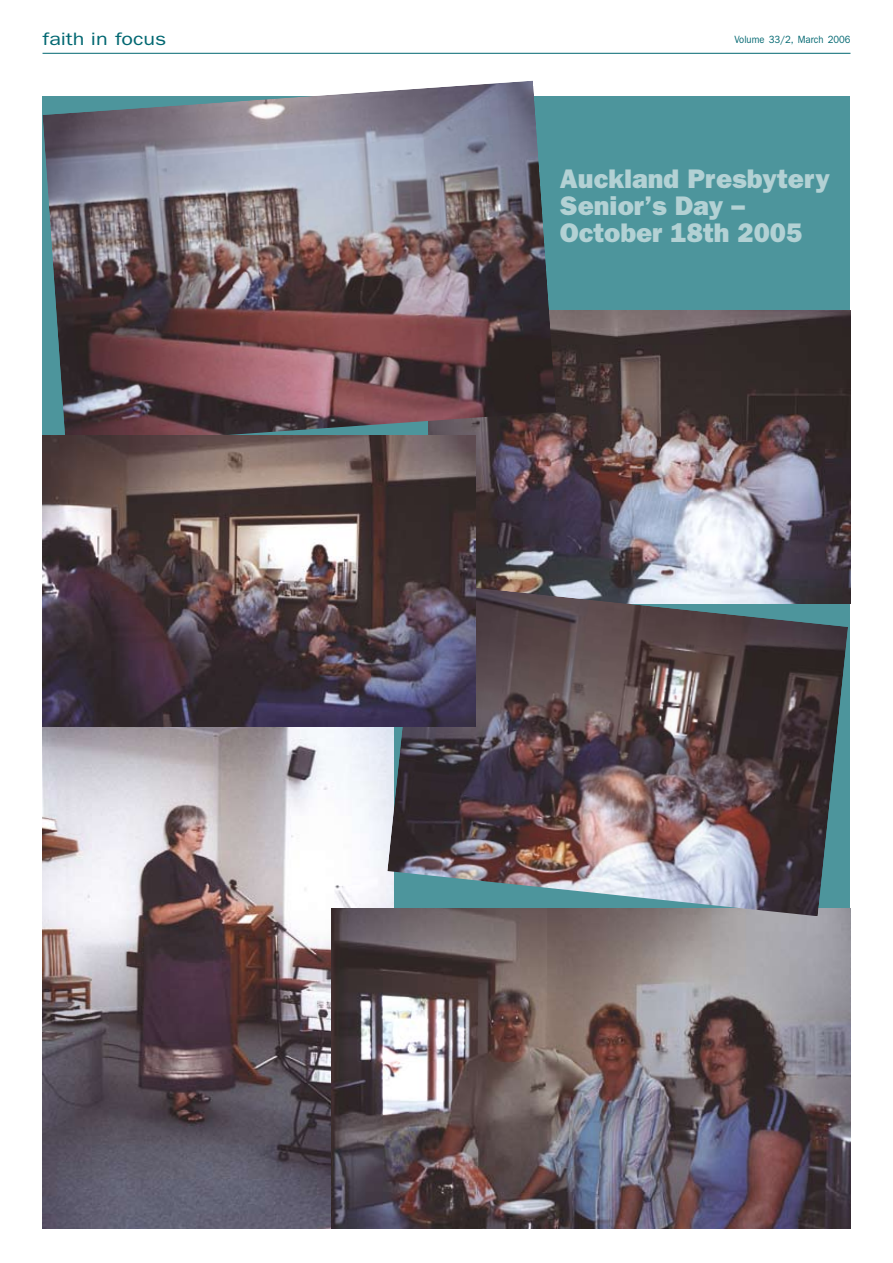
<style>
.page{position:relative;width:893px;height:1263px;background:#fff}
.page>*{position:absolute;margin:0;border:0;box-sizing:border-box;transform-origin:0 0}
.t1{font:800 27px/27px "Franklin Gothic";color:#b3d1d4}
.t2{font:18px "Franklin Gothic";color:#006771;scale:1.2 1}
.t3{font:10.5px "Franklin Gothic";color:#006771;scale:.9 1}
</style>
<div class="page">
<hr style="left:43px;top:53px;width:807px;height:1px;background:#006771">
<div style="left:43px;top:96px;width:807px;height:1090px;background:#4d959c"></div>
<img style="left:475px;top:311px;width:375px;height:292px">
<img style="left:43px;top:726px;width:344px;height:503px">
<img style="left:332px;top:908px;width:518px;height:321px">
<img style="left:387px;top:582px;width:461px;height:334px">
<img style="left:43px;top:81px;width:513px;height:365px">
<img style="left:43px;top:436px;width:432px;height:290px">
<p class="t2" style="left:43px;top:29px;width:105px">faith in focus</p>
<p class="t3" style="left:735px;top:33px;width:130px">Volume 33/2, March 2006</p>
<p class="t1" style="left:560px;top:164px;width:272px">Auckland Presbytery<br>Senior’s Day –<br>October 18th 2005</p>
</div>
